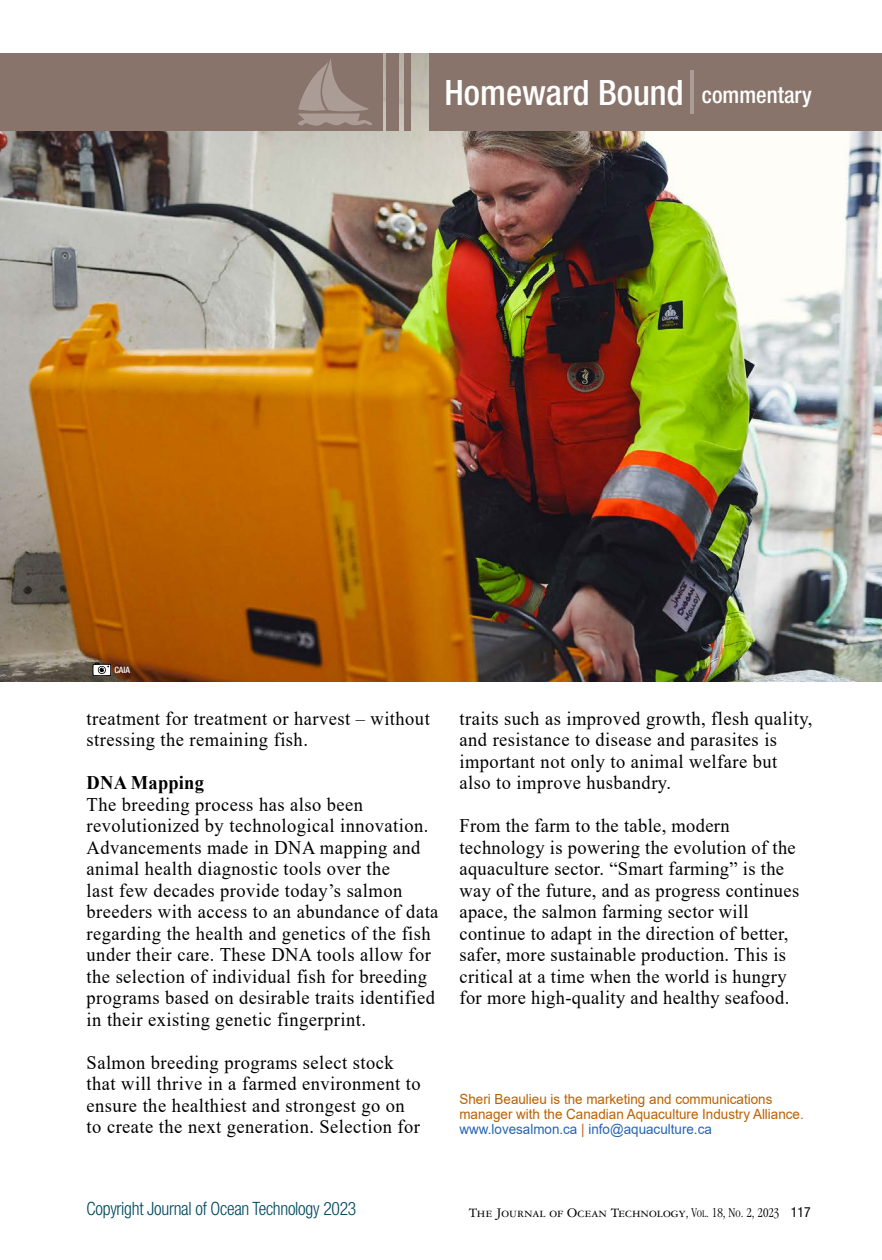
<style>
.page{position:relative;width:882px;height:1260px;background:#fff}
.page>*{position:absolute;margin:0;border:0;box-sizing:border-box;transform-origin:0 0}
.t1{font:500 condensed 35px "Helvetica Neue LT Std";color:#fff}
.t2{font:19.25px/21.5px "Times New Roman";letter-spacing:.025em;color:#000;scale:.96 1}
.t3{font:700 19.25px "Times New Roman";letter-spacing:.01em;color:#000;scale:.96 1}
.t4{font:300 condensed 18.38px "Helvetica Neue LT Std";letter-spacing:-.015em;color:#00495e;scale:.96 1}
.t5{font:14px/14.9px "Arial";color:#ba6100;scale:.96 1}
.t6{font:14px "Garamond Three SC";color:#000}
.t7{font:500 condensed 8.75px "Helvetica Neue LT Std";color:#fff}
.s1{font-size:22.75px}
.s2{color:#2764b0}
.s3{color:#c35d13}
.s4{font-family:"Garamond";font-weight:300;font-stretch:condensed}
.s5{font-family:"Garamond";font-weight:300;font-stretch:condensed;font-size:10.5px}
.s6{font-family:"Helvetica Neue LT Std";font-stretch:condensed}
</style>
<div class="page">
<img style="left:0;top:53px;width:882px;height:629px">
<div style="left:430px;top:53px;width:452px;height:78px;background:#88746a"></div>
<hr style="left:690px;top:71px;width:3px;height:43px;background:#fff">
<div style="left:0;top:53px;width:383px;height:78px;background:#88746a"></div>
<div style="left:387px;top:53px;width:12px;height:78px;background:#88746a"></div>
<div style="left:405px;top:53px;width:6px;height:78px;background:#88746a"></div>
<svg style="left:298px;top:59px;width:74px;height:67px"></svg>
<svg style="left:93px;top:663px;width:18px;height:13px"></svg>
<h1 class="t1" style="left:444px;top:71px;width:369px">Homeward Bound <span class="s1">commentary</span></h1>
<p class="t7" style="left:114px;top:665px;width:17px">CAIA</p>
<p class="t2" style="left:87px;top:707px;width:359px">treatment for treatment or harvest – without stressing the remaining fish.</p>
<p class="t3" style="left:87px;top:769px;width:124px">DNA Mapping</p>
<p class="t2" style="left:87px;top:793px;width:368px">The breeding process has also been revolutionized by technological innovation.<br>Advancements made in DNA mapping and animal health diagnostic tools over the<br>last few decades provide today’s salmon breeders with access to an abundance of data regarding the health and genetics of the fish under their care. These DNA tools allow for the selection of individual fish for breeding programs based on desirable traits identified in their existing genetic fingerprint.</p>
<p class="t2" style="left:87px;top:1051px;width:349px">Salmon breeding programs select stock that will thrive in a farmed environment to ensure the healthiest and strongest go on to create the next generation. Selection for</p>
<p class="t2" style="left:460px;top:707px;width:369px">traits such as improved growth, flesh quality, and resistance to disease and parasites is important not only to animal welfare but also to improve husbandry.</p>
<p class="t2" style="left:460px;top:814px;width:355px">From the farm to the table, modern technology is powering the evolution of the aquaculture sector. “Smart farming” is the way of the future, and as progress continues apace, the salmon farming sector will continue to adapt in the direction of better, safer, more sustainable production. This is critical at a time when the world is hungry for more high-quality and healthy seafood.</p>
<p class="t5" style="left:459px;top:1091px;width:360px">Sheri Beaulieu is the marketing and communications manager with the Canadian Aquaculture Industry Alliance. <span class="s2">www.lovesalmon.ca</span> <span class="s3">|</span> <span class="s2">info@aquaculture.ca</span></p>
<p class="t4" style="left:87px;top:1198px;width:283px">Copyright Journal of Ocean Technology 2023</p>
<p class="t6" style="left:469px;top:1205px;width:343px">The Journal of Ocean Technology<span class="s4">,</span> <span class="s4">V</span><span class="s5">ol</span><span class="s4">. 18, N</span><span class="s5">o</span><span class="s4">. 2, 2023</span> <span class="s6">117</span></p>
</div>
